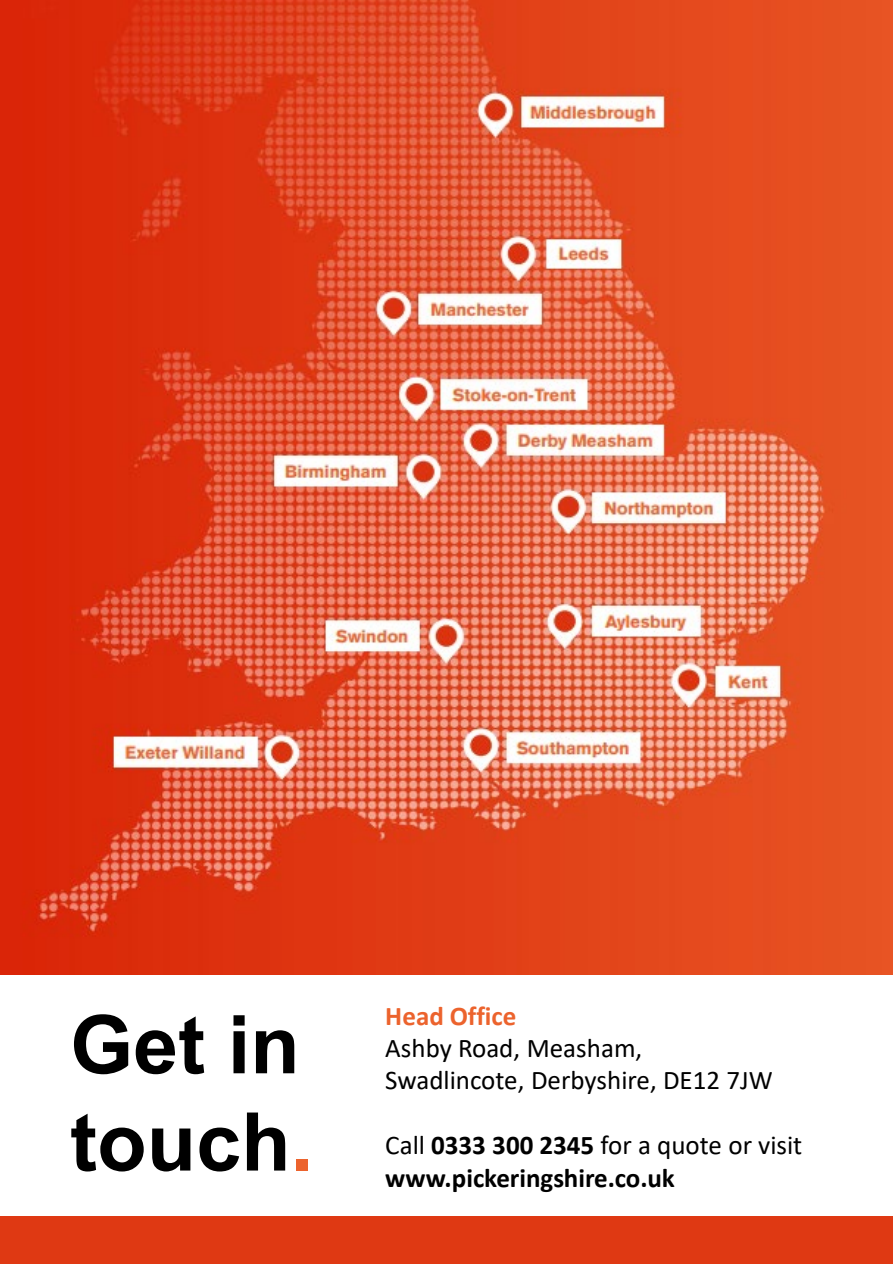
<style>
.page{position:relative;width:893px;height:1264px;background:#fff}
.page>*{position:absolute;margin:0;border:0;box-sizing:border-box;transform-origin:0 0}
.t1{font:700 81px/97.2px "Arial";color:#000}
.t2{font:700 27px/32.4px "Calibri";letter-spacing:-.005em;color:#000}
.t3{font:27px "Calibri";color:#000}
.t4{font:700 27px "Calibri";color:#ec632d}
.s1{color:#ec632d}
.s2{font-weight:400}
</style>
<div class="page">
<div style="left:0;top:1215px;width:892px;height:48px;background:#df3913"></div>
<img style="left:0;top:0;width:892px;height:973px">
<p class="t1" style="left:70px;top:996px;width:244px">Get in touch<span class="s1">.</span></p>
<p class="t4" style="left:385px;top:996px;width:133px">Head Office</p>
<p class="t3" style="left:385px;top:1029px;width:258px">Ashby Road, Measham,</p>
<p class="t3" style="left:385px;top:1061px;width:389px">Swadlincote, Derbyshire, DE12 7JW</p>
<p class="t2" style="left:385px;top:1128px;width:418px"><span class="s2">Call</span> 0333 300 2345 <span class="s2">for a quote or visit </span>www.pickeringshire.co.uk</p>
</div>
